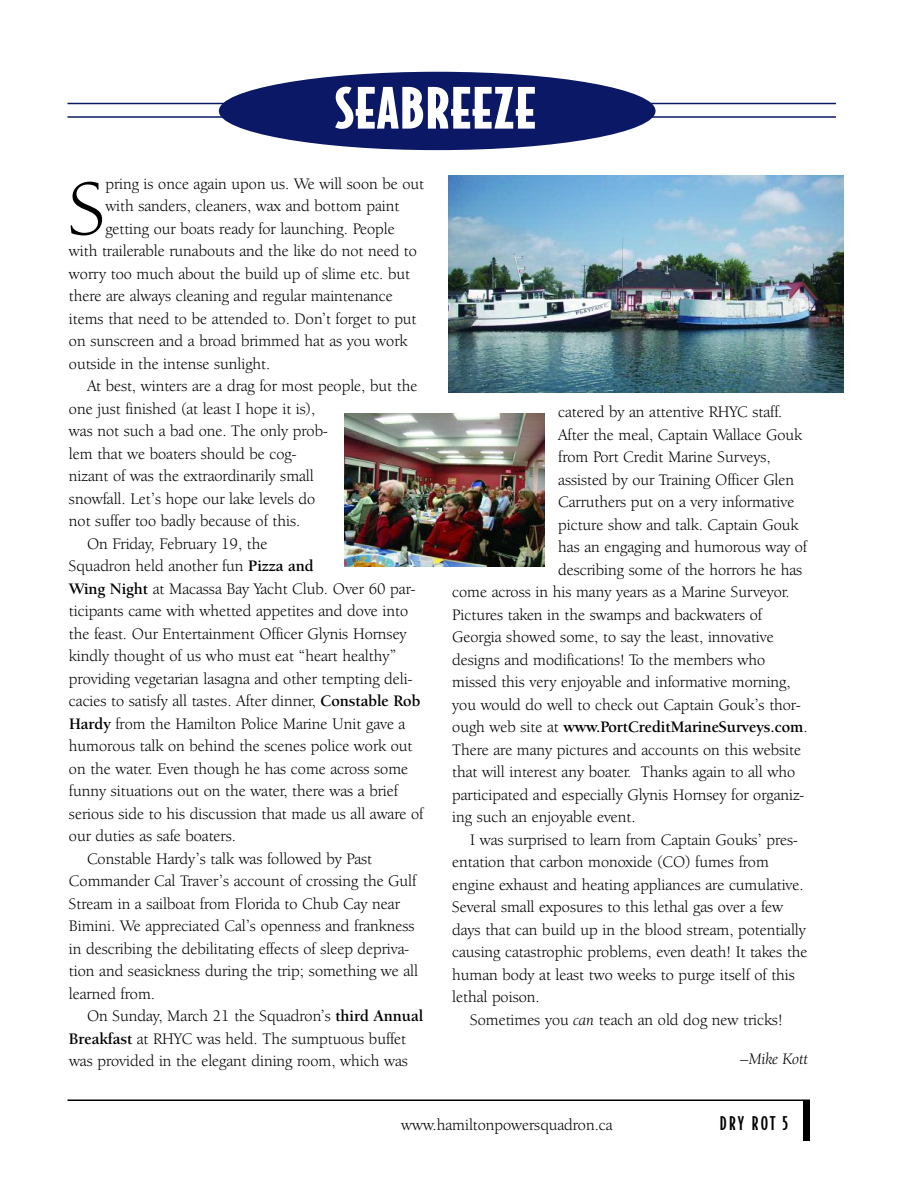
<style>
.page{position:relative;width:918px;height:1188px;background:#fff}
.page>*{position:absolute;margin:0;border:0;box-sizing:border-box;transform-origin:0 0}
.t1{font:79.95px "Berkeley Oldstyle IT Cby BT";color:#000}
.t2{font:900 54px "Bodega Sans";letter-spacing:.015em;color:#fff}
.t3{font:500 18px "Bodega Sans";letter-spacing:.12em;color:#000}
.t4{font:16.5px "Berkeley Oldstyle IT Cby BT";color:#000}
.t5{font:700 16.5px "Berkeley Oldstyle IT Cby BT";color:#000}
.t6{font:italic 16.5px "Berkeley Oldstyle IT Cby BT";color:#000}
.s1{font-weight:700}
.s2{font-weight:400}
.s3{font-style:italic}
</style>
<div class="page">
<hr style="left:68px;top:1100px;width:742px;height:1px;background:#000">
<div style="left:803px;top:1100px;width:7px;height:41px;background:#000"></div>
<hr style="left:68px;top:103px;width:768px;height:1px;background:#0b1866">
<hr style="left:68px;top:116px;width:768px;height:2px;background:#0b1866">
<div style="left:219px;top:72px;width:437px;height:78px;background:#0b1866;border-radius:50%"></div>
<img style="left:449px;top:176px;width:395px;height:216px">
<img style="left:344px;top:414px;width:201px;height:153px">
<h2 class="t2" style="left:335px;top:78px;width:203px">SEABREEZE</h2>
<h1 class="t1" style="left:69px;top:177px;width:38px">S</h1>
<p class="t4" style="left:105px;top:177px;width:320px">pring is once again upon us. We will soon be out</p>
<p class="t4" style="left:105px;top:200px;width:295px">with sanders, cleaners, wax and bottom paint</p>
<p class="t4" style="left:105px;top:222px;width:291px">getting our boats ready for launching. People</p>
<p class="t4" style="left:69px;top:245px;width:349px">with trailerable runabouts and the like do not need to</p>
<p class="t4" style="left:69px;top:267px;width:343px">worry too much about the build up of slime etc. but</p>
<p class="t4" style="left:69px;top:290px;width:325px">there are always cleaning and regular maintenance</p>
<p class="t4" style="left:69px;top:312px;width:349px">items that need to be attended to. Don’t forget to put</p>
<p class="t4" style="left:69px;top:335px;width:340px">on sunscreen and a broad brimmed hat as you work</p>
<p class="t4" style="left:69px;top:357px;width:203px">outside in the intense sunlight.</p>
<p class="t4" style="left:87px;top:380px;width:332px">At best, winters are a drag for most people, but the</p>
<p class="t4" style="left:69px;top:402px;width:248px">one just finished (at least I hope it is),</p>
<p class="t4" style="left:69px;top:425px;width:260px">was not such a bad one. The only prob-</p>
<p class="t4" style="left:69px;top:447px;width:229px">lem that we boaters should be cog-</p>
<p class="t4" style="left:69px;top:470px;width:246px">nizant of was the extraordinarily small</p>
<p class="t4" style="left:69px;top:492px;width:248px">snowfall. Let’s hope our lake levels do</p>
<p class="t4" style="left:69px;top:515px;width:233px">not suffer too badly because of this.</p>
<p class="t4" style="left:87px;top:537px;width:182px">On Friday, February 19, the</p>
<p class="t4" style="left:69px;top:560px;width:246px">Squadron held another fun <span class="s1">Pizza and</span></p>
<p class="t4" style="left:69px;top:582px;width:348px"><span class="s1">Wing Night</span> at Macassa Bay Yacht Club. Over 60 par-</p>
<p class="t4" style="left:69px;top:605px;width:341px">ticipants came with whetted appetites and dove into</p>
<p class="t4" style="left:69px;top:627px;width:339px">the feast. Our Entertainment Officer Glynis Hornsey</p>
<p class="t4" style="left:69px;top:650px;width:329px">kindly thought of us who must eat “heart healthy”</p>
<p class="t4" style="left:69px;top:672px;width:345px">providing vegetarian lasagna and other tempting deli-</p>
<p class="t4" style="left:69px;top:695px;width:353px">cacies to satisfy all tastes. After dinner, <span class="s1">Constable Rob</span></p>
<p class="t4" style="left:69px;top:717px;width:338px"><span class="s1">Hardy</span> from the Hamilton Police Marine Unit gave a</p>
<p class="t4" style="left:69px;top:740px;width:345px">humorous talk on behind the scenes police work out</p>
<p class="t4" style="left:69px;top:762px;width:341px">on the water. Even though he has come across some</p>
<p class="t4" style="left:69px;top:785px;width:330px">funny situations out on the water, there was a brief</p>
<p class="t4" style="left:69px;top:807px;width:356px">serious side to his discussion that made us all aware of</p>
<p class="t4" style="left:69px;top:830px;width:168px">our duties as safe boaters.</p>
<p class="t4" style="left:87px;top:852px;width:287px">Constable Hardy’s talk was followed by Past</p>
<p class="t4" style="left:69px;top:875px;width:349px">Commander Cal Traver’s account of crossing the Gulf</p>
<p class="t4" style="left:69px;top:897px;width:332px">Stream in a sailboat from Florida to Chub Cay near</p>
<p class="t4" style="left:69px;top:920px;width:347px">Bimini. We appreciated Cal’s openness and frankness</p>
<p class="t4" style="left:69px;top:942px;width:342px">in describing the debilitating effects of sleep depriva-</p>
<p class="t4" style="left:69px;top:965px;width:351px">tion and seasickness during the trip; something we all</p>
<p class="t4" style="left:69px;top:987px;width:88px">learned from.</p>
<p class="t4" style="left:87px;top:1010px;width:338px">On Sunday, March 21 the Squadron’s <span class="s1">third Annual</span></p>
<p class="t4" style="left:69px;top:1032px;width:339px"><span class="s1">Breakfast</span> at RHYC was held. The sumptuous buffet</p>
<p class="t4" style="left:69px;top:1055px;width:340px">was provided in the elegant dining room, which was</p>
<p class="t4" style="left:558px;top:406px;width:225px">catered by an attentive RHYC staff.</p>
<p class="t4" style="left:558px;top:428px;width:245px">After the meal, Captain Wallace Gouk</p>
<p class="t4" style="left:558px;top:451px;width:214px">from Port Credit Marine Surveys,</p>
<p class="t4" style="left:558px;top:473px;width:237px">assisted by our Training Officer Glen</p>
<p class="t4" style="left:558px;top:496px;width:238px">Carruthers put on a very informative</p>
<p class="t4" style="left:558px;top:518px;width:242px">picture show and talk. Captain Gouk</p>
<p class="t4" style="left:558px;top:541px;width:250px">has an engaging and humorous way of</p>
<p class="t4" style="left:558px;top:563px;width:245px">describing some of the horrors he has</p>
<p class="t4" style="left:452px;top:586px;width:339px">come across in his many years as a Marine Surveyor.</p>
<p class="t4" style="left:452px;top:608px;width:311px">Pictures taken in the swamps and backwaters of</p>
<p class="t4" style="left:452px;top:631px;width:323px">Georgia showed some, to say the least, innovative</p>
<p class="t4" style="left:452px;top:653px;width:314px">designs and modifications! To the members who</p>
<p class="t4" style="left:452px;top:676px;width:340px">missed this very enjoyable and informative morning,</p>
<p class="t4" style="left:452px;top:698px;width:350px">you would do well to check out Captain Gouk’s thor-</p>
<p class="t5" style="left:452px;top:721px;width:357px"><span class="s2">ough web site at</span> www.PortCreditMarineSurveys.com<span class="s2">.</span></p>
<p class="t4" style="left:452px;top:743px;width:350px">There are many pictures and accounts on this website</p>
<p class="t4" style="left:452px;top:766px;width:344px">that will interest any boater. Thanks again to all who</p>
<p class="t4" style="left:452px;top:788px;width:353px">participated and especially Glynis Hornsey for organiz-</p>
<p class="t4" style="left:452px;top:811px;width:185px">ing such an enjoyable event.</p>
<p class="t4" style="left:470px;top:833px;width:329px">I was surprised to learn from Captain Gouks’ pres-</p>
<p class="t4" style="left:452px;top:856px;width:318px">entation that carbon monoxide (CO) fumes from</p>
<p class="t4" style="left:452px;top:878px;width:353px">engine exhaust and heating appliances are cumulative.</p>
<p class="t4" style="left:452px;top:901px;width:332px">Several small exposures to this lethal gas over a few</p>
<p class="t4" style="left:452px;top:923px;width:355px">days that can build up in the blood stream, potentially</p>
<p class="t4" style="left:452px;top:946px;width:357px">causing catastrophic problems, even death! It takes the</p>
<p class="t4" style="left:452px;top:968px;width:344px">human body at least two weeks to purge itself of this</p>
<p class="t4" style="left:452px;top:991px;width:89px">lethal poison.</p>
<p class="t4" style="left:470px;top:1013px;width:314px">Sometimes you <span class="s3">can</span> teach an old dog new tricks!</p>
<p class="t6" style="left:740px;top:1052px;width:70px">–Mike Kott</p>
<p class="t4" style="left:401px;top:1118px;width:213px">www.hamiltonpowersquadron.ca</p>
<p class="t3" style="left:720px;top:1113px;width:70px">DRY ROT 5</p>
</div>
